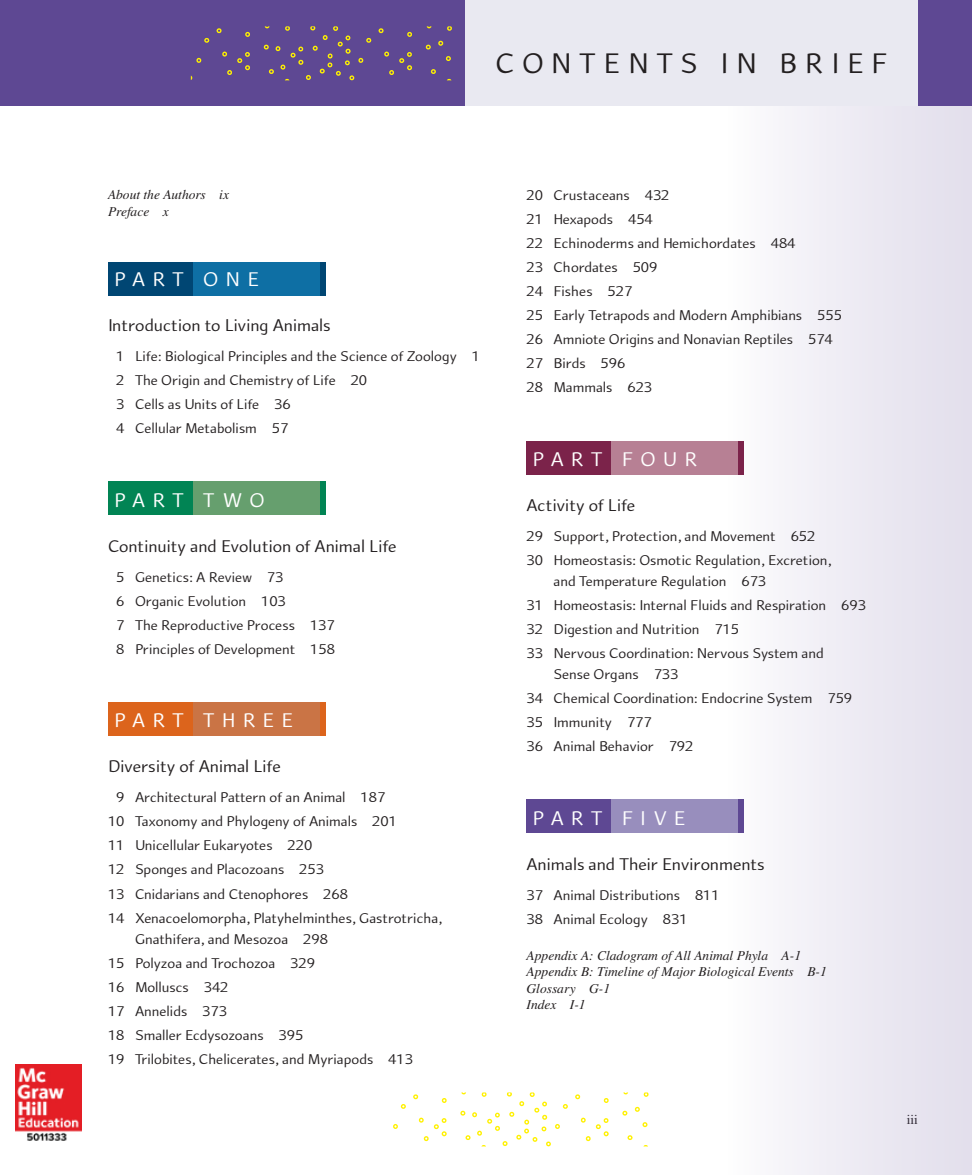
<style>
.page{position:relative;width:972px;height:1175px;background:#fff}
.page>*{position:absolute;margin:0;border:0;box-sizing:border-box;transform-origin:0 0}
.fbt_tt{font:30px "Arum Sans";letter-spacing:.25em;color:#231f20}
.fbt_tx_pn{font:21px "Arum Sans";letter-spacing:.34em;color:#fff}
.fbt_tx_pt{font:18px "Arum Sans";color:#231f20}
.fbt_tx_ct{font:15px/21px "Arum Sans";color:#231f20}
.fbt_tx_fm{font:italic 13.5px "STIX Math Jax Main";color:#231f20}
.fcp_tx{font:italic 13.5px "STIX Math Jax Main";color:#231f20}
.df{font:13.5px "STIX Math Jax Main";color:#231f20}
</style>
<div class="page">
<div style="left:726px;top:0;width:246px;height:1174px;background:linear-gradient(to right,#fcfcfd,#e1ddeb)"></div>
<div style="left:527px;top:799px;width:217px;height:33px;background:#5e4893"></div>
<div style="left:611px;top:799px;width:127px;height:33px;background:#988ebd"></div>
<div style="left:527px;top:441px;width:217px;height:34px;background:#7b234a"></div>
<div style="left:611px;top:441px;width:127px;height:34px;background:#b78094"></div>
<div style="left:108px;top:702px;width:218px;height:34px;background:#dc641c"></div>
<div style="left:193px;top:702px;width:127px;height:34px;background:#ca7445"></div>
<div style="left:108px;top:481px;width:218px;height:34px;background:#018454"></div>
<div style="left:193px;top:481px;width:127px;height:34px;background:#669f6e"></div>
<div style="left:108px;top:262px;width:218px;height:33px;background:#004673"></div>
<div style="left:193px;top:262px;width:127px;height:33px;background:#0e6fa4"></div>
<div style="left:0;top:0;width:972px;height:105px;background:#5e4893"></div>
<div style="left:465px;top:0;width:453px;height:105px;background:#e9e9f1"></div>
<svg style="left:222px;top:52px;width:28px;height:23px"></svg>
<svg style="left:245px;top:32px;width:5px;height:5px"></svg>
<svg style="left:196px;top:58px;width:5px;height:5px"></svg>
<svg style="left:204px;top:38px;width:5px;height:5px"></svg>
<svg style="left:217px;top:28px;width:5px;height:5px"></svg>
<svg style="left:384px;top:52px;width:28px;height:23px"></svg>
<svg style="left:407px;top:32px;width:5px;height:5px"></svg>
<svg style="left:379px;top:28px;width:5px;height:5px"></svg>
<svg style="left:426px;top:45px;width:5px;height:4px"></svg>
<svg style="left:447px;top:26px;width:5px;height:5px"></svg>
<svg style="left:431px;top:69px;width:5px;height:5px"></svg>
<svg style="left:438px;top:41px;width:5px;height:5px"></svg>
<svg style="left:446px;top:56px;width:5px;height:5px"></svg>
<svg style="left:264px;top:26px;width:107px;height:54px"></svg>
<svg style="left:419px;top:1117px;width:28px;height:24px"></svg>
<svg style="left:442px;top:1098px;width:5px;height:5px"></svg>
<svg style="left:393px;top:1124px;width:5px;height:4px"></svg>
<svg style="left:401px;top:1104px;width:5px;height:4px"></svg>
<svg style="left:413px;top:1094px;width:5px;height:5px"></svg>
<svg style="left:581px;top:1117px;width:28px;height:24px"></svg>
<svg style="left:604px;top:1098px;width:5px;height:5px"></svg>
<svg style="left:575px;top:1094px;width:5px;height:5px"></svg>
<svg style="left:622px;top:1110px;width:5px;height:5px"></svg>
<svg style="left:644px;top:1092px;width:5px;height:4px"></svg>
<svg style="left:628px;top:1135px;width:5px;height:5px"></svg>
<svg style="left:635px;top:1106px;width:5px;height:5px"></svg>
<svg style="left:643px;top:1122px;width:5px;height:5px"></svg>
<svg style="left:460px;top:1092px;width:108px;height:54px"></svg>
<img style="left:16px;top:1064px;width:65px;height:77px">
<p class="fbt_tt" style="left:496px;top:46px;width:394px">CONTENTS IN BRIEF</p>
<p class="fcp_tx" style="left:108px;top:188px;width:123px">About the Authors ix</p>
<p class="fbt_tx_fm" style="left:108px;top:205px;width:62px">Preface x</p>
<p class="fbt_tx_pn" style="left:114px;top:267px;width:147px">PART ONE</p>
<p class="fbt_tx_pt" style="left:108px;top:315px;width:224px">Introduction to Living Animals</p>
<p class="fbt_tx_ct" style="left:116px;top:346px;width:365px">1 Life: Biological Principles and the Science of Zoology 1</p>
<p class="fbt_tx_ct" style="left:116px;top:370px;width:252px">2 The Origin and Chemistry of Life 20</p>
<p class="fbt_tx_ct" style="left:116px;top:394px;width:176px">3 Cells as Units of Life 36</p>
<p class="fbt_tx_ct" style="left:116px;top:418px;width:174px">4 Cellular Metabolism 57</p>
<p class="fbt_tx_pn" style="left:114px;top:488px;width:152px">PART TWO</p>
<p class="fbt_tx_pt" style="left:108px;top:536px;width:290px">Continuity and Evolution of Animal Life</p>
<p class="fbt_tx_ct" style="left:116px;top:567px;width:169px">5 Genetics: A Review 73</p>
<p class="fbt_tx_ct" style="left:116px;top:591px;width:171px">6 Organic Evolution 103</p>
<p class="fbt_tx_ct" style="left:116px;top:615px;width:220px">7 The Reproductive Process 137</p>
<p class="fbt_tx_ct" style="left:116px;top:639px;width:220px">8 Principles of Development 158</p>
<p class="fbt_tx_pn" style="left:114px;top:708px;width:181px">PART THREE</p>
<p class="fbt_tx_pt" style="left:108px;top:756px;width:174px">Diversity of Animal Life</p>
<p class="fbt_tx_ct" style="left:116px;top:787px;width:271px">9 Architectural Pattern of an Animal 187</p>
<p class="fbt_tx_ct" style="left:108px;top:811px;width:291px">10 Taxonomy and Phylogeny of Animals 201</p>
<p class="fbt_tx_ct" style="left:108px;top:835px;width:206px">11 Unicellular Eukaryotes 220</p>
<p class="fbt_tx_ct" style="left:108px;top:859px;width:217px">12 Sponges and Placozoans 253</p>
<p class="fbt_tx_ct" style="left:108px;top:883px;width:242px">13 Cnidarians and Ctenophores 268</p>
<p class="fbt_tx_ct" style="left:135px;top:907px;width:309px;text-indent:-27px">14 Xenacoelomorpha, Platyhelminthes, Gastrotricha,<br>Gnathifera, and Mesozoa 298</p>
<p class="fbt_tx_ct" style="left:108px;top:952px;width:209px">15 Polyzoa and Trochozoa 329</p>
<p class="fbt_tx_ct" style="left:108px;top:976px;width:122px">16 Molluscs 342</p>
<p class="fbt_tx_ct" style="left:108px;top:1000px;width:121px">17 Annelids 373</p>
<p class="fbt_tx_ct" style="left:108px;top:1024px;width:197px">18 Smaller Ecdysozoans 395</p>
<p class="fbt_tx_ct" style="left:108px;top:1048px;width:307px">19 Trilobites, Chelicerates, and Myriapods 413</p>
<p class="fbt_tx_ct" style="left:527px;top:185px;width:144px">20 Crustaceans 432</p>
<p class="fbt_tx_ct" style="left:527px;top:209px;width:128px">21 Hexapods 454</p>
<p class="fbt_tx_ct" style="left:527px;top:233px;width:270px">22 Echinoderms and Hemichordates 484</p>
<p class="fbt_tx_ct" style="left:527px;top:257px;width:132px">23 Chordates 509</p>
<p class="fbt_tx_ct" style="left:527px;top:281px;width:107px">24 Fishes 527</p>
<p class="fbt_tx_ct" style="left:527px;top:305px;width:317px">25 Early Tetrapods and Modern Amphibians 555</p>
<p class="fbt_tx_ct" style="left:527px;top:329px;width:308px">26 Amniote Origins and Nonavian Reptiles 574</p>
<p class="fbt_tx_ct" style="left:527px;top:353px;width:100px">27 Birds 596</p>
<p class="fbt_tx_ct" style="left:527px;top:377px;width:127px">28 Mammals 623</p>
<p class="fbt_tx_pn" style="left:533px;top:447px;width:166px">PART FOUR</p>
<p class="fbt_tx_pt" style="left:527px;top:495px;width:110px">Activity of Life</p>
<p class="fbt_tx_ct" style="left:527px;top:526px;width:290px">29 Support, Protection, and Movement 652</p>
<p class="fbt_tx_ct" style="left:554px;top:550px;width:279px;text-indent:-27px">30 Homeostasis: Osmotic Regulation, Excretion, and Temperature Regulation 673</p>
<p class="fbt_tx_ct" style="left:527px;top:595px;width:341px">31 Homeostasis: Internal Fluids and Respiration 693</p>
<p class="fbt_tx_ct" style="left:527px;top:619px;width:214px">32 Digestion and Nutrition 715</p>
<p class="fbt_tx_ct" style="left:554px;top:643px;width:272px;text-indent:-27px">33 Nervous Coordination: Nervous System and<br>Sense Organs 733</p>
<p class="fbt_tx_ct" style="left:527px;top:688px;width:327px">34 Chemical Coordination: Endocrine System 759</p>
<p class="fbt_tx_ct" style="left:527px;top:712px;width:127px">35 Immunity 777</p>
<p class="fbt_tx_ct" style="left:527px;top:736px;width:168px">36 Animal Behavior 792</p>
<p class="fbt_tx_pn" style="left:533px;top:805px;width:154px">PART FIVE</p>
<p class="fbt_tx_pt" style="left:527px;top:853px;width:240px">Animals and Their Environments</p>
<p class="fbt_tx_ct" style="left:527px;top:884px;width:195px">37 Animal Distributions 811</p>
<p class="fbt_tx_ct" style="left:527px;top:908px;width:163px">38 Animal Ecology 831</p>
<p class="fbt_tx_fm" style="left:527px;top:948px;width:276px">Appendix A: Cladogram of All Animal Phyla A-1</p>
<p class="fbt_tx_fm" style="left:527px;top:965px;width:302px">Appendix B: Timeline of Major Biological Events B-1</p>
<p class="fbt_tx_fm" style="left:527px;top:981px;width:85px">Glossary G-1</p>
<p class="fbt_tx_fm" style="left:527px;top:998px;width:61px">Index I-1</p>
<p class="df" style="left:907px;top:1110px;width:13px">iii</p>
</div>
